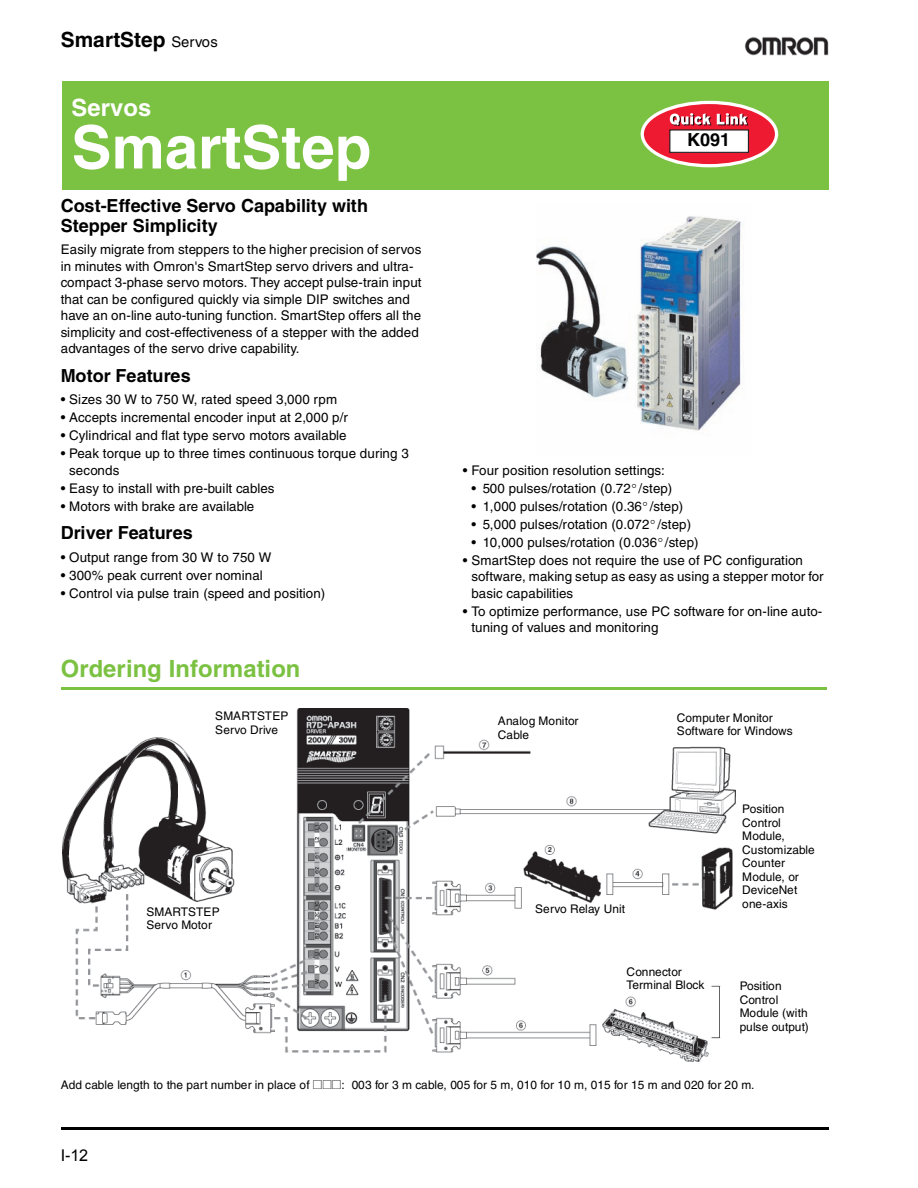
<style>
.page{position:relative;width:918px;height:1188px;background:#fff}
.page>*{position:absolute;margin:0;border:0;box-sizing:border-box;transform-origin:0 0}
.t1{font:700 59.7px "Helvetica";color:#fff}
.t2{font:700 23.7px "Helvetica";letter-spacing:.005em;color:#7bc142}
.t3{font:700 23.7px "Helvetica";letter-spacing:.005em;color:#fff}
.t4{font:700 20.85px "Helvetica";letter-spacing:.005em;color:#000}
.t5{font:700 18px/19.5px "Helvetica";letter-spacing:.005em;color:#000}
.t6{font:16.2px "Helvetica";color:#000}
.t7{font:13.35px/16.5px "Helvetica";letter-spacing:.01em;color:#000}
.t8{font:11.85px/13.5px "Helvetica";color:#000}
.s1{font-weight:400;font-size:14.7px}
.s2{font-family:"Arial"}
</style>
<div class="page">
<img style="left:744px;top:37px;width:85px;height:18px">
<hr style="left:61px;top:1127px;width:768px;height:3px;background:#000">
<hr style="left:62px;top:687px;width:765px;height:3px;background:#7bc142">
<div style="left:62px;top:81px;width:767px;height:108px;background:#7bc142"></div>
<svg style="left:641px;top:101px;width:137px;height:66px"></svg>
<div style="left:670px;top:130px;width:78px;height:22px;background:#fff"></div>
<div style="left:669px;top:129px;width:80px;height:24px;border:1px solid #231f20"></div>
<img style="left:536px;top:216px;width:208px;height:215px">
<img style="left:63px;top:708px;width:672px;height:354px">
<h3 class="t4" style="left:61px;top:32px;width:159px">SmartStep <span class="s1">Servos</span></h3>
<h2 class="t3" style="left:72px;top:99px;width:81px">Servos</h2>
<h1 class="t1" style="left:72px;top:126px;width:301px">SmartStep</h1>
<h3 class="t5" style="left:687px;top:132px;width:44px">K091</h3>
<h3 class="t5" style="left:61px;top:198px;width:309px">Cost-Effective Servo Capability with<br>Stepper Simplicity</h3>
<p class="t7" style="left:61px;top:242px;width:362px">Easily migrate from steppers to the higher precision of servos in minutes with Omron's SmartStep servo drivers and ultra&shy;compact 3-phase servo motors. They accept pulse-train input that can be configured quickly via simple DIP switches and have an on-line auto-tuning function. SmartStep offers all the simplicity and cost-effectiveness of a stepper with the added advantages of the servo drive capability.</p>
<h3 class="t5" style="left:61px;top:367px;width:131px">Motor Features</h3>
<p class="t7" style="left:61px;top:393px;width:278px">• Sizes 30 W to 750 W, rated speed 3,000 rpm</p>
<p class="t7" style="left:61px;top:411px;width:289px">• Accepts incremental encoder input at 2,000 p/r</p>
<p class="t7" style="left:61px;top:429px;width:287px">• Cylindrical and flat type servo motors available</p>
<p class="t7" style="left:69px;top:447px;width:341px;text-indent:-8px">• Peak torque up to three times continuous torque during 3 seconds</p>
<p class="t7" style="left:61px;top:481px;width:215px">• Easy to install with pre-built cables</p>
<p class="t7" style="left:61px;top:499px;width:195px">• Motors with brake are available</p>
<h3 class="t5" style="left:61px;top:525px;width:134px">Driver Features</h3>
<p class="t7" style="left:61px;top:550px;width:212px">• Output range from 30 W to 750 W</p>
<p class="t7" style="left:61px;top:568px;width:204px">• 300% peak current over nominal</p>
<p class="t7" style="left:61px;top:586px;width:266px">• Control via pulse train (speed and position)</p>
<h2 class="t2" style="left:61px;top:660px;width:241px">Ordering Information</h2>
<p class="t8" style="left:215px;top:710px;width:75px">SMARTSTEP<br>Servo Drive</p>
<p class="t8" style="left:147px;top:906px;width:75px">SMARTSTEP<br>Servo Motor</p>
<p class="t7" style="left:463px;top:463px;width:204px">• Four position resolution settings:</p>
<p class="t7" style="left:472px;top:481px;width:202px">• 500 pulses/rotation (0.72 /step)</p>
<p class="t7" style="left:472px;top:499px;width:213px">• 1,000 pulses/rotation (0.36 /step)</p>
<p class="t7" style="left:472px;top:517px;width:221px">• 5,000 pulses/rotation (0.072 /step)</p>
<p class="t7" style="left:472px;top:535px;width:228px">• 10,000 pulses/rotation (0.036 /step)</p>
<p class="t7" style="left:472px;top:553px;width:354px;text-indent:-9px">• SmartStep does not require the use of PC configuration software, making setup as easy as using a stepper motor for basic capabilities</p>
<p class="t7" style="left:472px;top:604px;width:352px;text-indent:-9px">• To optimize performance, use PC software for on-line auto&shy;tuning of values and monitoring</p>
<p class="t8" style="left:498px;top:716px;width:82px">Analog Monitor<br>Cable</p>
<p class="t8" style="left:535px;top:904px;width:91px">Servo Relay Unit</p>
<p class="t8" style="left:677px;top:712px;width:118px">Computer Monitor<br>Software for Windows</p>
<p class="t8" style="left:742px;top:803px;width:74px">Position<br>Control<br>Module,<br>Customizable<br>Counter<br>Module, or<br>DeviceNet one-axis</p>
<p class="t8" style="left:626px;top:966px;width:79px">Connector<br>Terminal Block</p>
<p class="t8" style="left:740px;top:980px;width:71px">Position<br>Control<br>Module (with pulse output)</p>
<p class="t8" style="left:61px;top:1079px;width:250px">Add cable length to the part number in place of</p>
<p class="t8" style="left:342px;top:1079px;width:414px">: 003 for 3 m cable, 005 for 5 m, 010 for 10 m, 015 for 15 m and 020 for 20 m.</p>
<p class="t6" style="left:61px;top:1149px;width:29px">I-<span class="s2">12</span></p>
</div>
